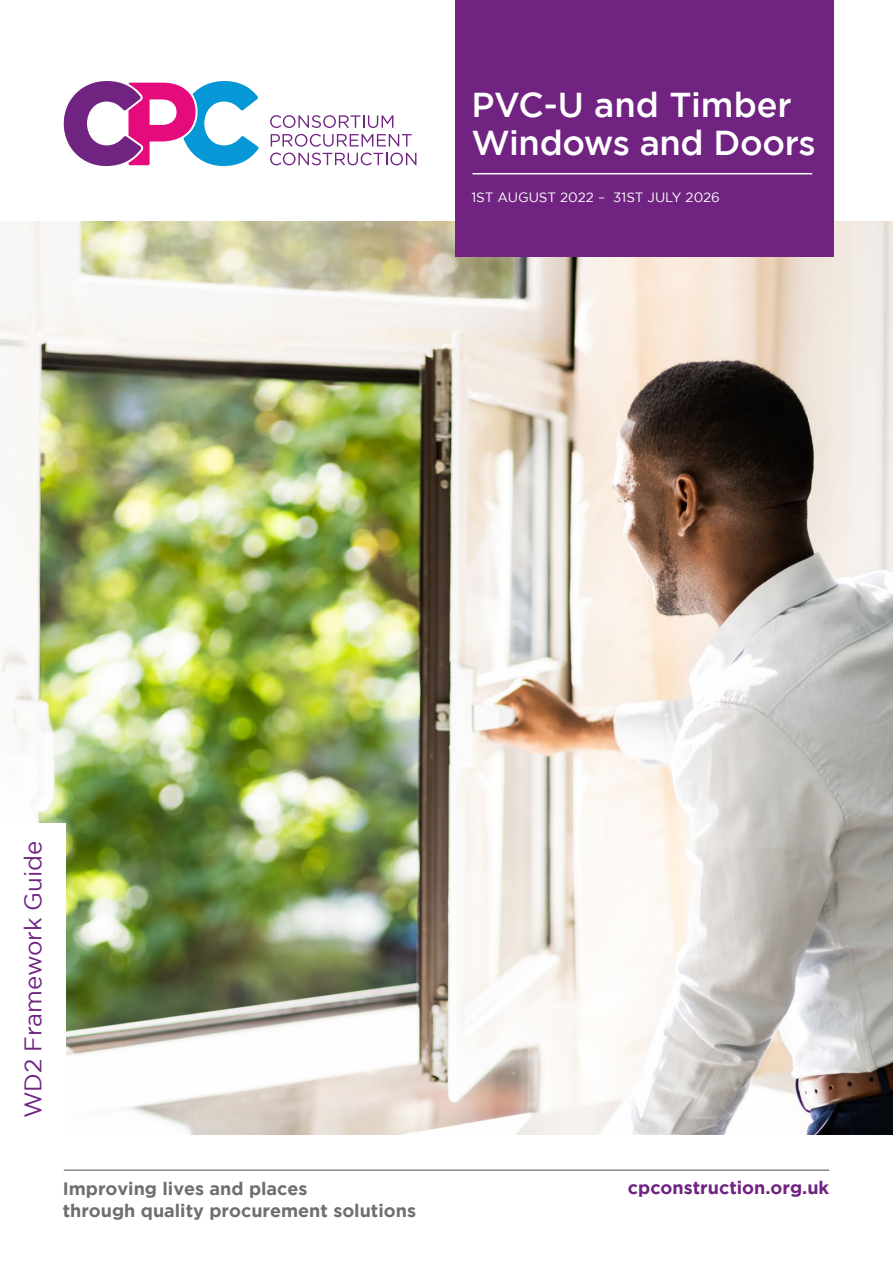
<style>
.page{position:relative;width:893px;height:1263px;background:#fff}
.page>*{position:absolute;margin:0;border:0;box-sizing:border-box;transform-origin:0 0}
.t1{font:500 34.5px/37.5px "Gotham";letter-spacing:-.01em;color:#fff}
.t2{font:24px "Gotham";color:#702381}
.t3{font:700 18px/22.5px "Gotham";color:#706f6f}
.t4{font:700 18px "Gotham";color:#702381}
.t5{font:13.5px "Gotham";color:#fff}
</style>
<div class="page">
<img style="left:0;top:221px;width:893px;height:913px">
<hr style="left:64px;top:1169px;width:765px;height:2px;background:#8b8a8e">
<svg style="left:64px;top:81px;width:195px;height:85px"></svg>
<svg style="left:270px;top:115px;width:123px;height:13px"></svg>
<svg style="left:271px;top:134px;width:141px;height:13px"></svg>
<svg style="left:270px;top:153px;width:146px;height:12px"></svg>
<div style="left:455px;top:0;width:378px;height:256px;background:#702381"></div>
<div style="left:0;top:824px;width:66px;height:311px;background:#fff"></div>
<hr style="left:472px;top:173px;width:340px;height:1px;background:#fff">
<h1 class="t1" style="left:471px;top:86px;width:346px">PVC-U and Timber<br>Windows and Doors</h1>
<p class="t5" style="left:471px;top:189px;width:250px">1ST AUGUST 2022 – 31ST JULY 2026</p>
<h2 class="t2" style="left:20px;top:1118px;width:279px;rotate:-90deg">WD2 Framework Guide</h2>
<p class="t3" style="left:63px;top:1177px;width:355px">Improving lives and places<br>through quality procurement solutions</p>
<p class="t4" style="left:628px;top:1177px;width:203px">cpconstruction.org.uk</p>
</div>
